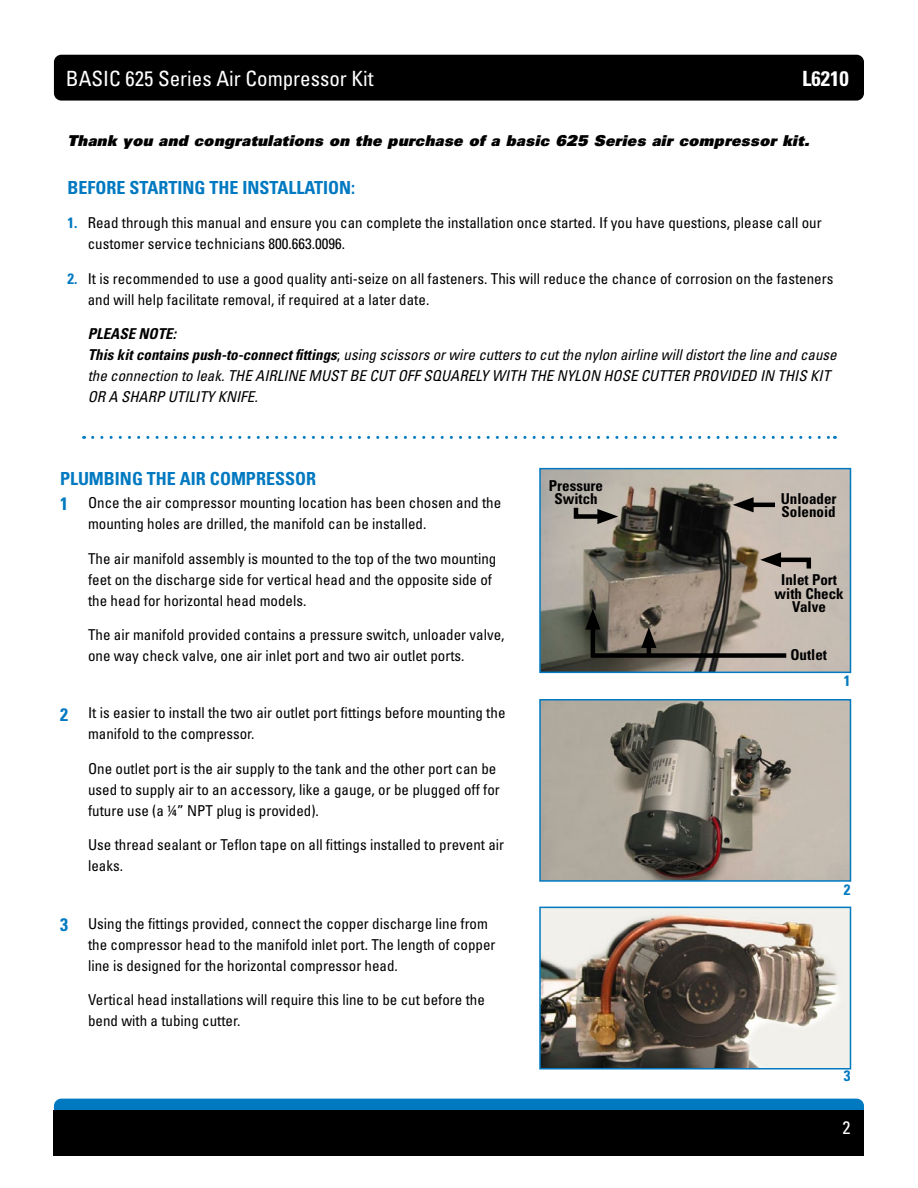
<style>
.page{position:relative;width:918px;height:1188px;background:#fff}
.page>*{position:absolute;margin:0;border:0;box-sizing:border-box;transform-origin:0 0}
.t1{font:condensed 21px "Univers LT Std";color:#fff}
.t2{font:700 condensed 21px "Univers LT Std";color:#fff}
.t3{font:700 condensed 18px "Univers LT Std";color:#0079c1}
.t4{font:condensed 18px "Univers LT Std";color:#fff}
.t5{font:condensed 15px/21px "Univers LT Std";color:#000}
.t6{font:italic condensed 15px/21px "Univers LT Std";color:#000}
.t7{font:15px "Univers LT Std X Black Obl";letter-spacing:.025em;color:#000}
.t8{font:700 condensed 15px/13.5px "Univers LT Std";color:#000;text-align:center}
.t9{font:700 condensed 15px "Univers LT Std";color:#0079c1}
.s1{font-weight:700;color:#0079c1}
.s2{font-weight:700}
.s3{font-style:normal}
.s4{font-weight:700;font-size:18px;color:#0079c1}
</style>
<div class="page">
<div style="left:54px;top:55px;width:810px;height:46px;background:#000;border-radius:7px"></div>
<div style="left:54px;top:1099px;width:810px;height:45px;background:#0079c1;border-radius:7px"></div>
<div style="left:54px;top:1110px;width:810px;height:46px;background:#000"></div>
<svg style="left:93px;top:436px;width:742px;height:3px"></svg>
<img style="left:542px;top:471px;width:306px;height:199px">
<div style="left:539px;top:468px;width:312px;height:205px;border:2px solid #0079c1"></div>
<img style="left:542px;top:702px;width:306px;height:177px">
<div style="left:539px;top:699px;width:312px;height:183px;border:2px solid #0079c1"></div>
<svg style="left:571px;top:503px;width:47px;height:21px"></svg>
<svg style="left:585px;top:609px;width:206px;height:51px"></svg>
<svg style="left:760px;top:552px;width:53px;height:21px"></svg>
<hr style="left:745px;top:503px;width:30px;height:4px;background:#000">
<svg style="left:733px;top:497px;width:21px;height:15px"></svg>
<img style="left:542px;top:910px;width:306px;height:157px">
<div style="left:539px;top:907px;width:312px;height:163px;border:2px solid #0079c1"></div>
<h1 class="t1" style="left:66px;top:65px;width:309px">BASIC 625 Series Air Compressor Kit</h1>
<h1 class="t2" style="left:802px;top:65px;width:48px">L6210</h1>
<p class="t7" style="left:68px;top:131px;width:743px">Thank you and congratulations on the purchase of a basic 625 Series air compressor kit.</p>
<p class="t3" style="left:68px;top:176px;width:289px">BEFORE STARTING THE INSTALLATION:</p>
<p class="t5" style="left:88px;top:212px;width:736px;text-indent:-20px"><span class="s1">1.</span> Read through this manual and ensure you can complete the installation once started. If you have questions, please call our customer service technicians 800.663.0096.</p>
<p class="t5" style="left:88px;top:268px;width:747px;text-indent:-20px"><span class="s1">2.</span> It is recommended to use a good quality anti-seize on all fasteners. This will reduce the chance of corrosion on the fasteners and will help facilitate removal, if required at a later date.</p>
<p class="t6" style="left:88px;top:323px;width:750px"><span class="s2">PLEASE NOTE:<br>This kit contains push-to-connect fittings</span><span class="s3">;</span> using scissors or wire cutters to cut the nylon airline will distort the line and cause the connection to leak. THE AIRLINE MUST BE CUT OFF SQUARELY WITH THE NYLON HOSE CUTTER PROVIDED IN THIS KIT OR A SHARP UTILITY KNIFE.</p>
<p class="t3" style="left:60px;top:468px;width:258px">PLUMBING THE AIR COMPRESSOR</p>
<p class="t5" style="left:88px;top:492px;width:415px;text-indent:-28px"><span class="s4">1</span> Once the air compressor mounting location has been chosen and the mounting holes are drilled, the manifold can be installed.</p>
<p class="t5" style="left:88px;top:548px;width:410px">The air manifold assembly is mounted to the top of the two mounting feet on the discharge side for vertical head and the opposite side of the head for horizontal head models.</p>
<p class="t5" style="left:88px;top:624px;width:418px">The air manifold provided contains a pressure switch, unloader valve, one way check valve, one air inlet port and two air outlet ports.</p>
<p class="t5" style="left:88px;top:702px;width:419px;text-indent:-28px"><span class="s4">2</span> It is easier to install the two air outlet port fittings before mounting the manifold to the compressor.</p>
<p class="t5" style="left:88px;top:758px;width:413px">One outlet port is the air supply to the tank and the other port can be used to supply air to an accessory, like a gauge, or be plugged off for future use (a ¼” NPT plug is provided).</p>
<p class="t5" style="left:88px;top:834px;width:418px">Use thread sealant or Teflon tape on all fittings installed to prevent air leaks.</p>
<p class="t5" style="left:88px;top:913px;width:409px;text-indent:-28px"><span class="s4">3</span> Using the fittings provided, connect the copper discharge line from the compressor head to the manifold inlet port. The length of copper line is designed for the horizontal compressor head.</p>
<p class="t5" style="left:88px;top:989px;width:398px">Vertical head installations will require this line to be cut before the bend with a tubing cutter.</p>
<p class="t8" style="left:549px;top:479px;width:56px">Pressure<br>Switch</p>
<p class="t8" style="left:781px;top:491px;width:57px;text-align:left">Unloader<br>Solenoid</p>
<p class="t8" style="left:775px;top:573px;width:71px">Inlet Port with Check<br>Valve</p>
<p class="t8" style="left:790px;top:648px;width:38px">Outlet</p>
<p class="t9" style="left:844px;top:672px;width:8px">1</p>
<p class="t9" style="left:844px;top:880px;width:8px">2</p>
<p class="t9" style="left:844px;top:1067px;width:8px">3</p>
<p class="t4" style="left:843px;top:1116px;width:9px">2</p>
</div>
